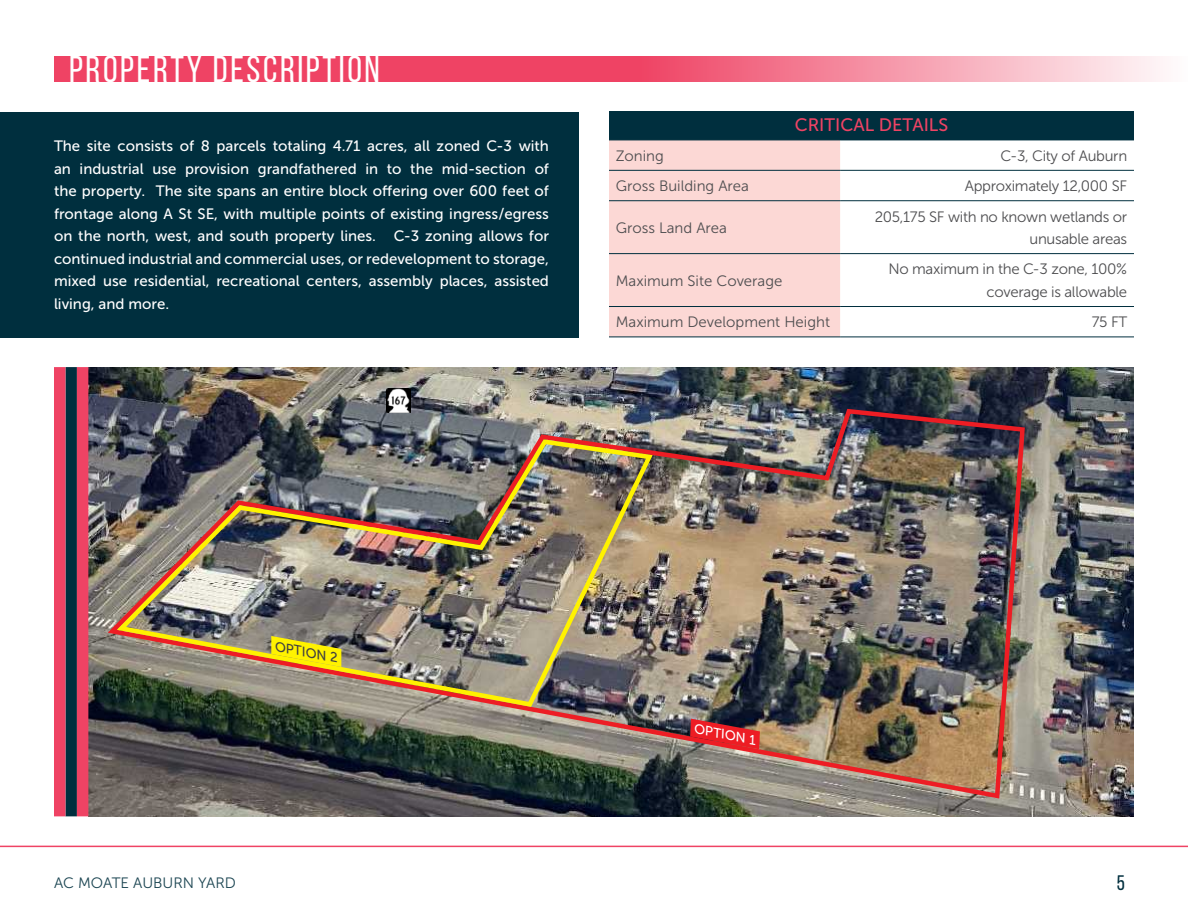
<style>
.page{position:relative;width:1188px;height:918px;background:#fff}
.page>*{position:absolute;margin:0;border:0;box-sizing:border-box;transform-origin:0 0}
.t1{font:37.5px "Bebas Neue";letter-spacing:.07em;color:#fff}
.t2{font:21px "Bebas Neue";color:#002f3e}
.t3{font:18px "Museo Sans 500";color:#ef4364}
.t4{font:15px/22.5px "Museo Sans 500";color:#fff;text-align:justify}
.t5{font:15px/22.5px "Museo Sans 300";letter-spacing:-.02em;color:#4d4d4f;text-align:right}
.t6{font:15px "Museo Sans 300";color:#4d4d4f}
.t7{font:15px "Museo Sans 300";color:#1a4451}
.t8{font:13.5px "Museo Sans 500";color:#fff}
.t9{font:italic 13.5px "Museo Sans 500";color:#414042}
</style>
<div class="page">
<hr style="left:0;top:846px;width:1188px;height:1px;background:#ef4364">
<svg style="left:54px;top:56px;width:1109px;height:26px;background:#f26c86"></svg>
<div style="left:0;top:112px;width:579px;height:225px;background:#002f3e"></div>
<div style="left:609px;top:112px;width:525px;height:28px;background:#002f3e"></div>
<div style="left:609px;top:141px;width:231px;height:196px;background:#fcd8d5"></div>
<hr style="left:609px;top:140px;width:231px;height:1px;background:#002f3e">
<hr style="left:840px;top:140px;width:294px;height:1px;background:#002f3e">
<hr style="left:609px;top:170px;width:231px;height:1px;background:#002f3e">
<hr style="left:840px;top:170px;width:294px;height:1px;background:#002f3e">
<hr style="left:609px;top:200px;width:231px;height:1px;background:#002f3e">
<hr style="left:840px;top:200px;width:294px;height:1px;background:#002f3e">
<hr style="left:609px;top:253px;width:231px;height:1px;background:#002f3e">
<hr style="left:840px;top:253px;width:294px;height:1px;background:#002f3e">
<hr style="left:609px;top:306px;width:231px;height:1px;background:#002f3e">
<hr style="left:840px;top:306px;width:294px;height:1px;background:#002f3e">
<hr style="left:609px;top:337px;width:231px;height:1px;background:#002f3e">
<hr style="left:840px;top:337px;width:294px;height:1px;background:#002f3e">
<img style="left:88px;top:367px;width:1046px;height:449px">
<svg style="left:54px;top:367px;width:34px;height:449px;background:#a03e58"></svg>
<img style="left:387px;top:389px;width:23px;height:17px">
<img style="left:103px;top:406px;width:924px;height:395px">
<img style="left:115px;top:437px;width:541px;height:272px">
<svg style="left:690px;top:719px;width:70px;height:30px;background:#be2b31"></svg>
<svg style="left:271px;top:636px;width:70px;height:31px;background:#dbc31b"></svg>
<h1 class="t1" style="left:69px;top:49px;width:312px">PROPERTY DESCRIPTION</h1>
<p class="t4" style="left:54px;top:135px;width:497px">The site consists of 8 parcels totaling 4.71 acres, all zoned C-3 with an industrial use provision grandfathered in to the mid-section of the property. The site spans an entire block offering over 600 feet of frontage along A St SE, with multiple points of existing ingress/egress on the north, west, and south property lines. C-3 zoning allows for continued industrial and commercial uses, or redevelopment to storage, mixed use residential, recreational centers, assembly places, assisted living, and more.</p>
<p class="t3" style="left:795px;top:115px;width:155px">CRITICAL DETAILS</p>
<p class="t5" style="left:616px;top:144px;width:50px">Zoning</p>
<p class="t5" style="left:1001px;top:144px;width:128px">C-3, City of Auburn</p>
<p class="t6" style="left:616px;top:178px;width:135px">Gross Building Area</p>
<p class="t5" style="left:965px;top:175px;width:164px">Approximately 12,000 SF</p>
<p class="t6" style="left:616px;top:220px;width:113px">Gross Land Area</p>
<p class="t5" style="left:875px;top:205px;width:254px">205,175 SF with no known wetlands or unusable areas</p>
<p class="t6" style="left:616px;top:272px;width:168px">Maximum Site Coverage</p>
<p class="t5" style="left:888px;top:258px;width:240px">No maximum in the C-3 zone, 100% coverage is allowable</p>
<p class="t6" style="left:616px;top:314px;width:216px">Maximum Development Height</p>
<p class="t5" style="left:1092px;top:311px;width:37px">75 FT</p>
<p class="t9" style="left:277px;top:639px;width:65px;rotate:11deg">OPTION 2</p>
<p class="t8" style="left:696px;top:722px;width:64px;rotate:10deg">OPTION 1</p>
<p class="t7" style="left:54px;top:875px;width:183px">AC MOATE AUBURN YARD</p>
<h2 class="t2" style="left:1117px;top:871px;width:10px">5</h2>
</div>
